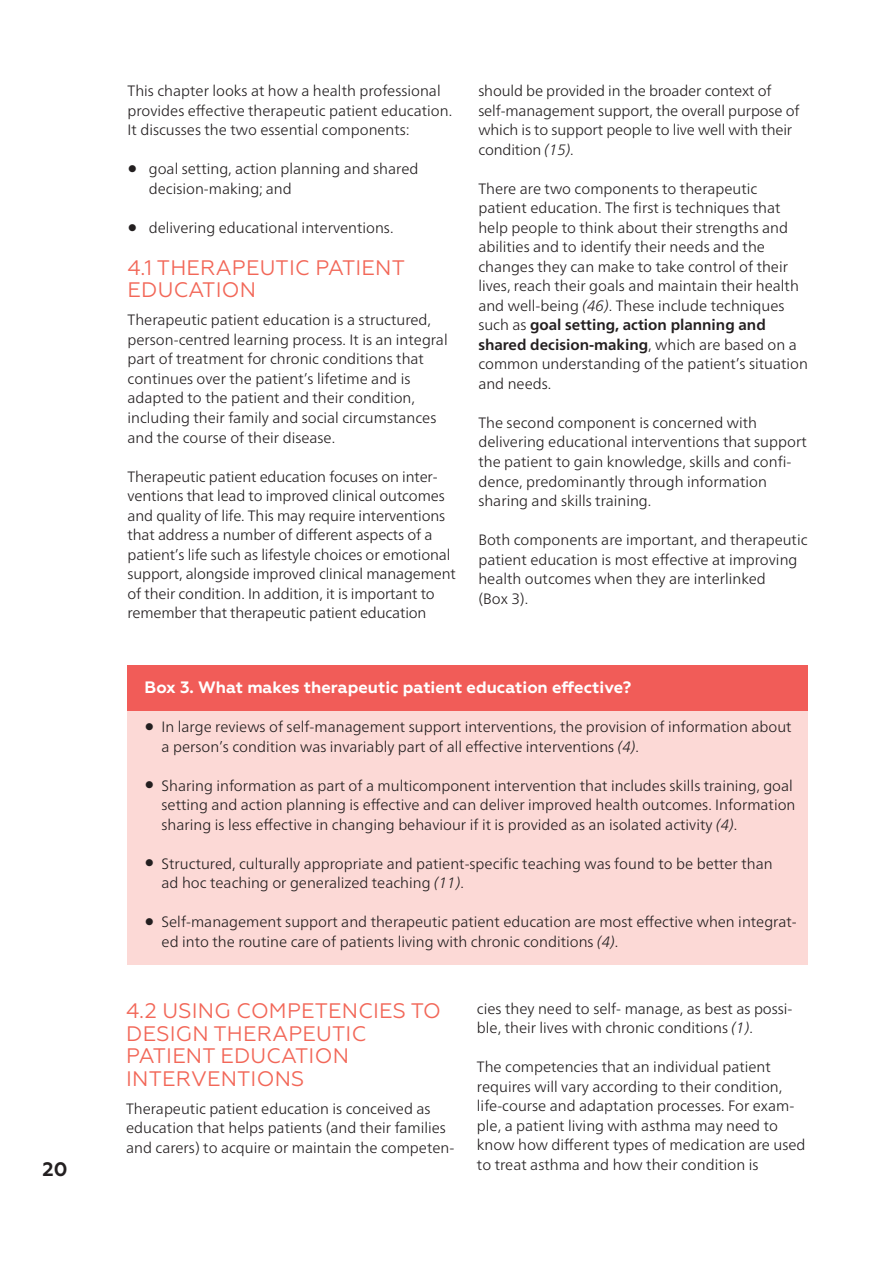
<style>
.page{position:relative;width:893px;height:1263px;background:#fff}
.page>*{position:absolute;margin:0;border:0;box-sizing:border-box;transform-origin:0 0}
.Head_2{font:21px/22.5px "Geometria";letter-spacing:.01em;color:#f26758}
.t1{font:700 19.5px "Geometria";color:#231f20}
.Box_head{font:700 16.5px "Geometria";color:#fff}
.Brød{font:300 15px/19.5px "Frutiger Neue LT Pro";color:#231f20}
.s1{font-family:"Geometria";font-weight:700;font-size:24px}
.s2{font-style:italic}
.s3{font-weight:700}
</style>
<div class="page">
<div style="left:128px;top:665px;width:680px;height:47px;background:#f15c58"></div>
<div style="left:128px;top:711px;width:680px;height:253px;background:#fcd9d6"></div>
<h2 class="t1" style="left:43px;top:1157px;width:27px">20</h2>
<p class="Brød" style="left:128px;top:81px;width:326px">This chapter looks at how a health professional provides effective therapeutic patient education.<br>It discusses the two essential components:</p>
<p class="Brød" style="left:149px;top:159px;width:271px;text-indent:-21px"><span class="s1">•</span> goal setting, action planning and shared decision-making; and</p>
<p class="Brød" style="left:128px;top:218px;width:267px"><span class="s1">•</span> delivering educational interventions.</p>
<p class="Head_2" style="left:128px;top:256px;width:279px">4.1 THERAPEUTIC PATIENT<br>EDUCATION</p>
<p class="Brød" style="left:128px;top:310px;width:322px">Therapeutic patient education is a structured, person-centred learning process. It is an integral part of treatment for chronic conditions that continues over the patient’s lifetime and is adapted to the patient and their condition, including their family and social circumstances and the course of their disease.</p>
<p class="Brød" style="left:128px;top:466px;width:330px">Therapeutic patient education focuses on inter&shy;ventions that lead to improved clinical outcomes and quality of life. This may require interventions that address a number of different aspects of a patient’s life such as lifestyle choices or emotional support, alongside improved clinical management of their condition. In addition, it is important to remember that therapeutic patient education</p>
<p class="Brød" style="left:478px;top:81px;width:323px">should be provided in the broader context of self-management support, the overall purpose of which is to support people to live well with their condition <span class="s2">(15)</span>.</p>
<p class="Brød" style="left:478px;top:179px;width:331px">There are two components to therapeutic patient education. The first is techniques that help people to think about their strengths and abilities and to identify their needs and the changes they can make to take control of their lives, reach their goals and maintain their health and well-being <span class="s2">(46)</span>. These include techniques such as <span class="s3">goal setting, action planning and shared decision-making</span>, which are based on a common understanding of the patient’s situation and needs.</p>
<p class="Brød" style="left:478px;top:413px;width:330px">The second component is concerned with delivering educational interventions that support the patient to gain knowledge, skills and confi&shy;dence, predominantly through information sharing and skills training.</p>
<p class="Brød" style="left:478px;top:530px;width:331px">Both components are important, and therapeutic patient education is most effective at improving health outcomes when they are interlinked<br>(Box 3).</p>
<p class="Box_head" style="left:145px;top:678px;width:488px">Box 3. What makes therapeutic patient education effective?</p>
<p class="Brød" style="left:162px;top:717px;width:632px;text-indent:-17px"><span class="s1">•</span> In large reviews of self-management support interventions, the provision of information about a person’s condition was invariably part of all effective interventions <span class="s2">(4)</span>.</p>
<p class="Brød" style="left:162px;top:776px;width:635px;text-indent:-17px"><span class="s1">•</span> Sharing information as part of a multicomponent intervention that includes skills training, goal setting and action planning is effective and can deliver improved health outcomes. Information sharing is less effective in changing behaviour if it is provided as an isolated activity <span class="s2">(4)</span>.</p>
<p class="Brød" style="left:162px;top:854px;width:613px;text-indent:-17px"><span class="s1">•</span> Structured, culturally appropriate and patient-specific teaching was found to be better than ad hoc teaching or generalized teaching <span class="s2">(11)</span>.</p>
<p class="Brød" style="left:162px;top:912px;width:637px;text-indent:-17px"><span class="s1">•</span> Self-management support and therapeutic patient education are most effective when integrat&shy;ed into the routine care of patients living with chronic conditions <span class="s2">(4)</span>.</p>
<p class="Head_2" style="left:126px;top:1000px;width:316px">4.2 USING COMPETENCIES TO<br>DESIGN THERAPEUTIC<br>PATIENT EDUCATION<br>INTERVENTIONS</p>
<p class="Brød" style="left:126px;top:1099px;width:330px">Therapeutic patient education is conceived as education that helps patients (and their families and carers) to acquire or maintain the competen-</p>
<p class="Brød" style="left:477px;top:998px;width:317px">cies they need to self- manage, as best as possi&shy;ble, their lives with chronic conditions <span class="s2">(1)</span>.</p>
<p class="Brød" style="left:477px;top:1057px;width:330px">The competencies that an individual patient requires will vary according to their condition, life-course and adaptation processes. For exam&shy;ple, a patient living with asthma may need to know how different types of medication are used to treat asthma and how their condition is</p>
</div>
